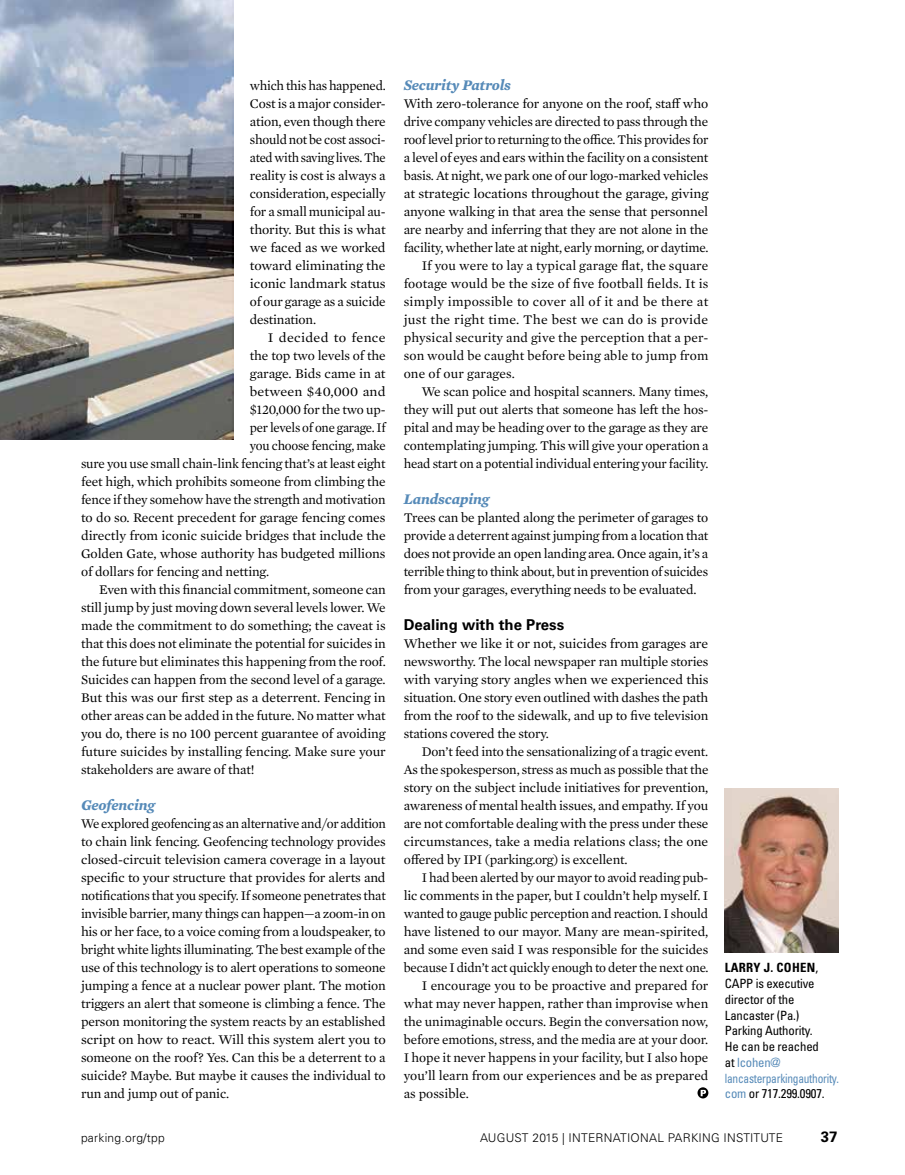
<style>
.page{position:relative;width:905px;height:1175px;background:#fff}
.page>*{position:absolute;margin:0;border:0;box-sizing:border-box;transform-origin:0 0}
.t1{font:italic 700 15px "Mercury Text G1";letter-spacing:-.01em;color:#568ab8}
.t2{font:700 15px "Univers LT Std";color:#000}
.t3{font:13.5px/18px "Mercury Text G1";letter-spacing:-.01em;color:#000;text-align:justify}
.t4{font:13.5px "Mercury Text G1";letter-spacing:.01em;color:#000}
.t5{font:13.5px "Mercury Text G1";letter-spacing:.015em;color:#000}
.t6{font:13.5px "Mercury Text G1";letter-spacing:-.01em;color:#000;scale:1.05 1}
.t7{font:13.5px "Mercury Text G1";letter-spacing:-.01em;color:#000;scale:.96 1}
.t8{font:13.5px "Mercury Text G1";letter-spacing:.01em;color:#000;scale:1.05 1}
.t9{font:13.5px "Mercury Text G1";letter-spacing:.02em;color:#000;scale:1.05 1}
.t10{font:condensed 12.75px/15.8px "Univers LT Std";letter-spacing:-.015em;color:#000}
.t11{font:300 12px "Univers LT Std";letter-spacing:.02em;color:#000}
.s1{font-weight:700}
.s2{color:#568ab8}
</style>
<div class="page">
<svg style="left:697px;top:1087px;width:11px;height:11px"></svg>
<svg style="left:700px;top:1089px;width:6px;height:7px"></svg>
<img style="left:724px;top:788px;width:114px;height:164px">
<img style="left:0;top:0;width:233px;height:439px">
<p class="t3" style="left:250px;top:76px;width:137px">which this has happened.<br>Cost is a major consider&shy;ation, even though there should not be cost associ&shy;ated with saving lives. The reality is cost is always a consideration, especially for a small municipal au&shy;thority. But this is what we faced as we worked toward eliminating the iconic landmark status of our garage as a suicide destination.</p>
<p class="t9" style="left:268px;top:328px;width:114px">I decided to fence</p>
<p class="t3" style="left:250px;top:346px;width:137px">the top two levels of the</p>
<p class="t3" style="left:250px;top:364px;width:137px">garage. Bids came in at</p>
<p class="t8" style="left:250px;top:382px;width:131px">between $40,000 and</p>
<p class="t3" style="left:250px;top:400px;width:137px">$120,000 for the two up-</p>
<p class="t7" style="left:250px;top:418px;width:143px">per levels of one garage. If</p>
<p class="t7" style="left:250px;top:436px;width:143px">you choose fencing, make</p>
<p class="t3" style="left:81px;top:454px;width:306px">sure you use small chain-link fencing that’s at least eight</p>
<p class="t3" style="left:81px;top:472px;width:306px">feet high, which prohibits someone from climbing the</p>
<p class="t3" style="left:81px;top:490px;width:306px">fence if they somehow have the strength and motivation</p>
<p class="t3" style="left:81px;top:508px;width:306px">to do so. Recent precedent for garage fencing comes</p>
<p class="t3" style="left:81px;top:526px;width:306px">directly from iconic suicide bridges that include the</p>
<p class="t3" style="left:81px;top:544px;width:306px">Golden Gate, whose authority has budgeted millions</p>
<p class="t3" style="left:81px;top:562px;width:190px">of dollars for fencing and netting.</p>
<p class="t3" style="left:99px;top:580px;width:288px">Even with this financial commitment, someone can</p>
<p class="t3" style="left:81px;top:598px;width:306px">still jump by just moving down several levels lower. We</p>
<p class="t3" style="left:81px;top:616px;width:306px">made the commitment to do something; the caveat is</p>
<p class="t3" style="left:81px;top:634px;width:306px">that this does not eliminate the potential for suicides in</p>
<p class="t3" style="left:81px;top:652px;width:306px">the future but eliminates this happening from the roof.</p>
<p class="t3" style="left:81px;top:670px;width:306px">Suicides can happen from the second level of a garage.</p>
<p class="t3" style="left:81px;top:688px;width:306px">But this was our first step as a deterrent. Fencing in</p>
<p class="t3" style="left:81px;top:706px;width:306px">other areas can be added in the future. No matter what</p>
<p class="t3" style="left:81px;top:724px;width:306px">you do, there is no 100 percent guarantee of avoiding</p>
<p class="t3" style="left:81px;top:742px;width:306px">future suicides by installing fencing. Make sure your</p>
<p class="t3" style="left:81px;top:760px;width:175px">stakeholders are aware of that!</p>
<p class="t1" style="left:81px;top:794px;width:76px">Geofencing</p>
<p class="t3" style="left:81px;top:814px;width:306px">We explored geofencing as an alternative and/or addition to chain link fencing. Geofencing technology provides closed-circuit television camera coverage in a layout specific to your structure that provides for alerts and notifications that you specify. If someone penetrates that invisible barrier, many things can happen—a zoom-in on his or her face, to a voice coming from a loudspeaker, to bright white lights illuminating. The best example of the use of this technology is to alert operations to someone jumping a fence at a nuclear power plant. The motion triggers an alert that someone is climbing a fence. The person monitoring the system reacts by an established script on how to react. Will this system alert you to someone on the roof? Yes. Can this be a deterrent to a suicide? Maybe. But maybe it causes the individual to run and jump out of panic.</p>
<p class="t1" style="left:404px;top:74px;width:109px">Security Patrols</p>
<p class="t3" style="left:404px;top:94px;width:306px">With zero-tolerance for anyone on the roof, staff who</p>
<p class="t3" style="left:404px;top:112px;width:306px">drive company vehicles are directed to pass through the</p>
<p class="t3" style="left:404px;top:130px;width:306px">roof level prior to returning to the office. This provides for</p>
<p class="t3" style="left:404px;top:148px;width:306px">a level of eyes and ears within the facility on a consistent</p>
<p class="t3" style="left:404px;top:166px;width:306px">basis. At night, we park one of our logo-marked vehicles</p>
<p class="t6" style="left:404px;top:184px;width:292px">at strategic locations throughout the garage, giving</p>
<p class="t3" style="left:404px;top:202px;width:306px">anyone walking in that area the sense that personnel</p>
<p class="t3" style="left:404px;top:220px;width:306px">are nearby and inferring that they are not alone in the</p>
<p class="t3" style="left:404px;top:238px;width:306px">facility, whether late at night, early morning, or daytime.</p>
<p class="t4" style="left:422px;top:256px;width:288px">If you were to lay a typical garage flat, the square</p>
<p class="t4" style="left:404px;top:274px;width:306px">footage would be the size of five football fields. It is</p>
<p class="t5" style="left:404px;top:292px;width:306px">simply impossible to cover all of it and be there at</p>
<p class="t5" style="left:404px;top:310px;width:306px">just the right time. The best we can do is provide</p>
<p class="t4" style="left:404px;top:328px;width:306px">physical security and give the perception that a per-</p>
<p class="t4" style="left:404px;top:346px;width:306px">son would be caught before being able to jump from</p>
<p class="t4" style="left:404px;top:364px;width:113px">one of our garages.</p>
<p class="t3" style="left:421px;top:382px;width:288px">We scan police and hospital scanners. Many times,</p>
<p class="t3" style="left:404px;top:400px;width:306px">they will put out alerts that someone has left the hos-</p>
<p class="t3" style="left:404px;top:418px;width:306px">pital and may be heading over to the garage as they are</p>
<p class="t3" style="left:404px;top:436px;width:306px">contemplating jumping. This will give your operation a</p>
<p class="t3" style="left:404px;top:454px;width:306px">head start on a potential individual entering your facility.</p>
<p class="t1" style="left:404px;top:488px;width:87px">Landscaping</p>
<p class="t3" style="left:404px;top:508px;width:306px">Trees can be planted along the perimeter of garages to provide a deterrent against jumping from a location that does not provide an open landing area. Once again, it’s a terrible thing to think about, but in prevention of suicides from your garages, everything needs to be evaluated.</p>
<p class="t2" style="left:404px;top:616px;width:162px">Dealing with the Press</p>
<p class="t3" style="left:404px;top:634px;width:306px">Whether we like it or not, suicides from garages are newsworthy. The local newspaper ran multiple stories with varying story angles when we experienced this situation. One story even outlined with dashes the path from the roof to the sidewalk, and up to five television stations covered the story.</p>
<p class="t3" style="left:404px;top:742px;width:306px;text-indent:18px">Don’t feed into the sensationalizing of a tragic event.<br>As the spokesperson, stress as much as possible that the story on the subject include initiatives for prevention, awareness of mental health issues, and empathy. If you are not comfortable dealing with the press under these circumstances, take a media relations class; the one offered by IPI (parking.org) is excellent.</p>
<p class="t3" style="left:422px;top:868px;width:288px">I had been alerted by our mayor to avoid reading pub-</p>
<p class="t3" style="left:404px;top:886px;width:306px">lic comments in the paper, but I couldn’t help myself. I</p>
<p class="t3" style="left:404px;top:904px;width:306px">wanted to gauge public perception and reaction. I should</p>
<p class="t3" style="left:404px;top:922px;width:306px">have listened to our mayor. Many are mean-spirited,</p>
<p class="t3" style="left:404px;top:940px;width:306px">and some even said I was responsible for the suicides</p>
<p class="t3" style="left:404px;top:958px;width:306px">because I didn’t act quickly enough to deter the next one.</p>
<p class="t3" style="left:422px;top:976px;width:288px">I encourage you to be proactive and prepared for</p>
<p class="t3" style="left:404px;top:994px;width:306px">what may never happen, rather than improvise when</p>
<p class="t3" style="left:404px;top:1012px;width:306px">the unimaginable occurs. Begin the conversation now,</p>
<p class="t3" style="left:404px;top:1030px;width:306px">before emotions, stress, and the media are at your door.</p>
<p class="t3" style="left:404px;top:1048px;width:306px">I hope it never happens in your facility, but I also hope</p>
<p class="t3" style="left:404px;top:1066px;width:306px">you’ll learn from our experiences and be as prepared</p>
<p class="t3" style="left:404px;top:1084px;width:67px">as possible.</p>
<p class="t10" style="left:724px;top:959px;width:115px"><span class="s1">LARRY J. COHEN</span>,<br>CAPP is executive director of the<br>Lancaster (Pa.)<br>Parking Authority.<br>He can be reached<br>at <span class="s2">lcohen@ lancasterparkingauthority. com</span> or 717.299.0907.</p>
<p class="t11" style="left:81px;top:1130px;width:85px">parking.org/tpp</p>
<p class="t11" style="left:480px;top:1130px;width:304px">AUGUST 2015 | INTERNATIONAL PARKING INSTITUTE</p>
<p class="t2" style="left:820px;top:1127px;width:18px">37</p>
</div>
